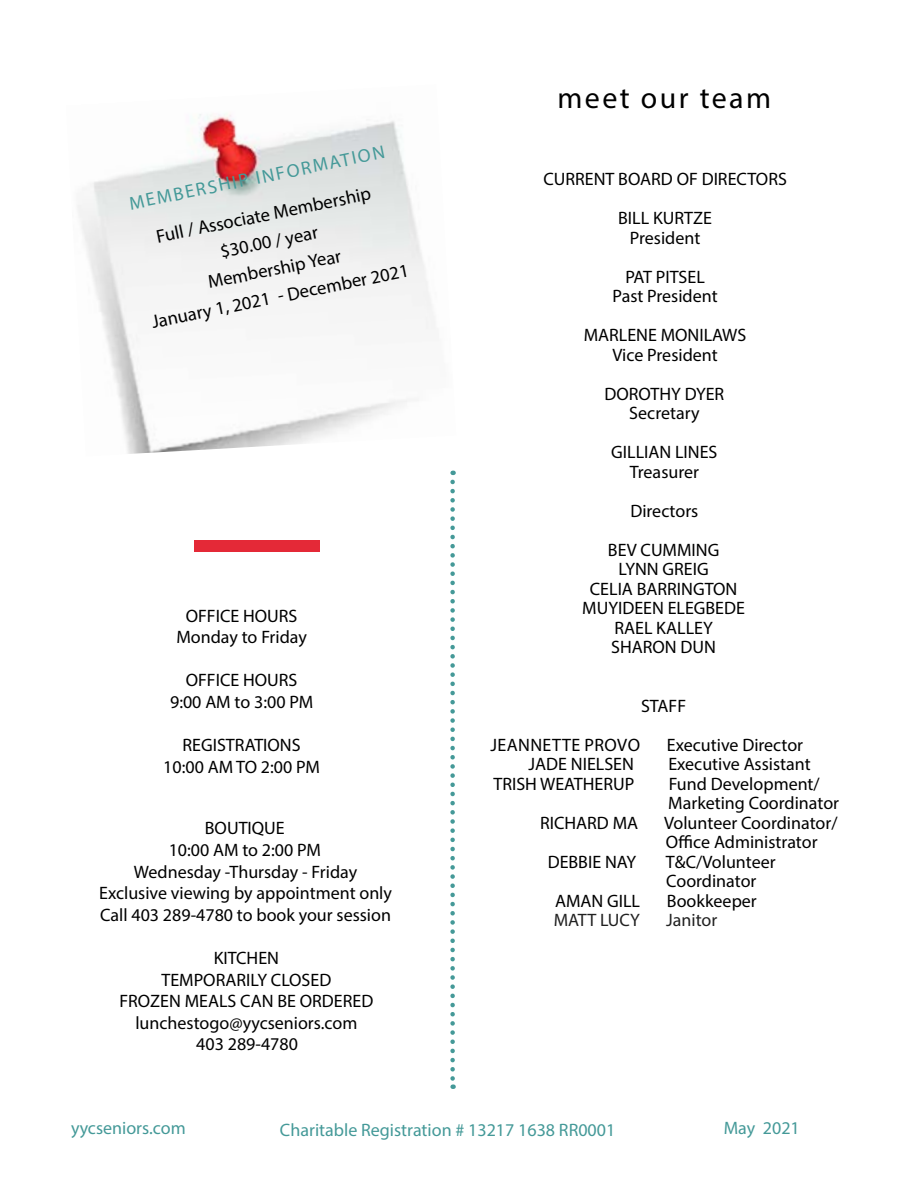
<style>
.page{position:relative;width:918px;height:1188px;background:#fff}
.page>*{position:absolute;margin:0;border:0;box-sizing:border-box;transform-origin:0 0}
.t1{font:30px "Myriad Pro";letter-spacing:.08em;color:#000}
.t2{font:18.75px/27.6px "Myriad Pro";color:#000;text-align:center}
.t3{font:18.75px "Myriad Pro";color:#449998}
.t4{font:18px/21.6px "Myriad Pro";color:#000;text-align:center}
.t5{font:18px "Myriad Pro";color:#449998}
.t6{font:18px "Myriad Pro";color:#212121}
.t7{font:18px "Myriad Pro";letter-spacing:.02em;color:#000}
</style>
<div class="page">
<img style="left:77px;top:114px;width:358px;height:340px">
<div style="left:194px;top:540px;width:126px;height:11px;background:#e42937"></div>
<svg style="left:450px;top:482px;width:5px;height:607px"></svg>
<p class="t3" style="left:127px;top:191px;width:262px;rotate:-11deg">MEMBERSHIP INFORMATION</p>
<p class="t2" style="left:133px;top:226px;width:263px;rotate:-11deg">Full / Associate Membership $30.00 / year<br>Membership Year<br>January 1, 2021 - December 2021</p>
<p class="t4" style="left:176px;top:605px;width:132px">OFFICE HOURS<br>Monday to Friday</p>
<p class="t4" style="left:170px;top:669px;width:145px">OFFICE HOURS<br>9:00 AM to 3:00 PM</p>
<p class="t4" style="left:163px;top:734px;width:158px">REGISTRATIONS<br>10:00 AM TO 2:00 PM</p>
<p class="t4" style="left:99px;top:817px;width:294px">BOUTIQUE<br>10:00 AM to 2:00 PM<br>Wednesday -Thursday - Friday<br>Exclusive viewing by appointment only<br>Call 403 289-4780 to book your session</p>
<p class="t4" style="left:119px;top:947px;width:255px">KITCHEN<br>TEMPORARILY CLOSED<br>FROZEN MEALS CAN BE ORDERED lunchestogo@yycseniors.com<br>403 289-4780</p>
<h1 class="t1" style="left:558px;top:79px;width:215px">meet our team</h1>
<p class="t4" style="left:543px;top:159px;width:245px;line-height:39px">CURRENT BOARD OF DIRECTORS<br>BILL KURTZE</p>
<p class="t4" style="left:625px;top:218px;width:81px;line-height:39px;text-align:left">President<br>PAT PITSEL</p>
<p class="t4" style="left:584px;top:276px;width:164px;line-height:39px">Past President<br>MARLENE MONILAWS</p>
<p class="t4" style="left:604px;top:335px;width:121px;line-height:39px">Vice President<br>DOROTHY DYER</p>
<p class="t4" style="left:611px;top:393px;width:108px;line-height:39px">Secretary<br>GILLIAN LINES</p>
<p class="t4" style="left:608px;top:452px;width:113px;line-height:39px">Treasurer<br>Directors<br>BEV CUMMING</p>
<p class="t4" style="left:582px;top:559px;width:164px;line-height:19.5px">LYNN GREIG<br>CELIA BARRINGTON<br>MUYIDEEN ELEGBEDE<br>RAEL KALLEY<br>SHARON DUN</p>
<p class="t4" style="left:641px;top:695px;width:47px">STAFF</p>
<p class="t7" style="left:491px;top:734px;width:151px">JEANNETTE PROVO</p>
<p class="t4" style="left:667px;top:734px;width:138px">Executive Director</p>
<p class="t4" style="left:529px;top:753px;width:107px">JADE NIELSEN</p>
<p class="t4" style="left:668px;top:753px;width:144px">Executive Assistant</p>
<p class="t4" style="left:494px;top:773px;width:142px">TRISH WEATHERUP</p>
<p class="t4" style="left:668px;top:774px;width:172px;line-height:19.5px;text-align:left">Fund Development/<br>Marketing Coordinator</p>
<p class="t4" style="left:540px;top:812px;width:99px">RICHARD MA</p>
<p class="t4" style="left:664px;top:813px;width:175px;line-height:19.5px;text-align:left">Volunteer Coordinator/<br>Office Administrator</p>
<p class="t4" style="left:548px;top:851px;width:90px">DEBBIE NAY</p>
<p class="t4" style="left:666px;top:852px;width:111px;line-height:19.5px;text-align:left">T&amp;C/Volunteer<br>Coordinator</p>
<p class="t4" style="left:555px;top:890px;width:86px">AMAN GILL</p>
<p class="t4" style="left:667px;top:890px;width:91px">Bookkeeper</p>
<p class="t6" style="left:554px;top:909px;width:88px">MATT LUCY</p>
<p class="t6" style="left:666px;top:909px;width:53px">Janitor</p>
<p class="t5" style="left:71px;top:1117px;width:116px">yycseniors.com</p>
<p class="t5" style="left:724px;top:1117px;width:78px">May 2021</p>
<p class="t5" style="left:280px;top:1119px;width:337px">Charitable Registration # 13217 1638 RR0001</p>
</div>
